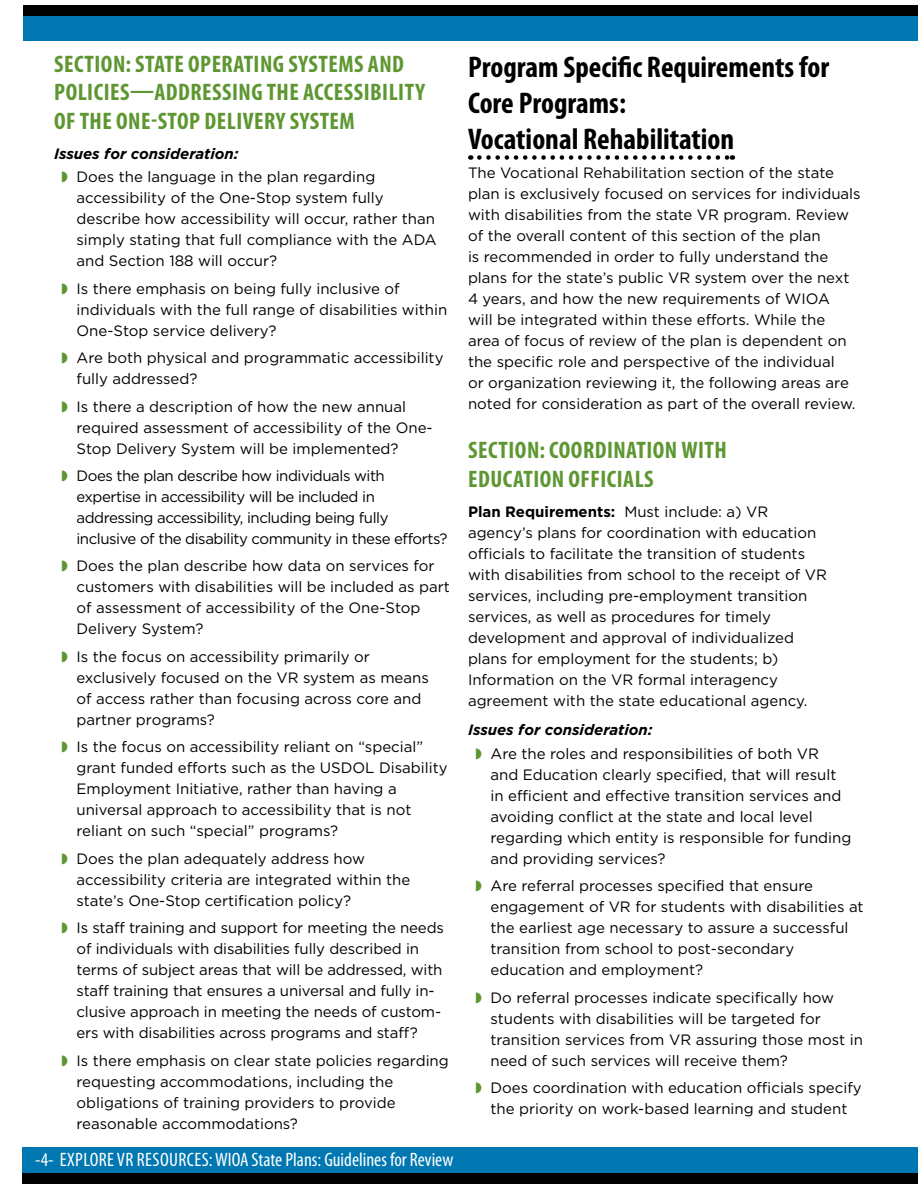
<style>
.page{position:relative;width:918px;height:1188px;background:#fff}
.page>*{position:absolute;margin:0;border:0;box-sizing:border-box;transform-origin:0 0}
.t1{font:700 condensed 30px/36px "Myriad Pro";color:#000}
.t2{font:700 condensed 24px/28.5px "Myriad Pro";letter-spacing:.02em;color:#5e9732}
.t3{font:condensed 19.5px "Myriad Pro";color:#fff}
.t4{font:15px/21px "Gotham HTF";color:#000}
.t5{font:15px/21px "Gotham HTF";letter-spacing:-.03em;color:#000}
.s1{font-weight:700;font-style:italic}
.s2{color:#5e9732}
.s3{font-weight:700}
</style>
<div class="page">
<div style="left:23px;top:1147px;width:895px;height:28px;background:#0077b0"></div>
<div style="left:23px;top:1173px;width:895px;height:11px;background:#000"></div>
<div style="left:24px;top:14px;width:894px;height:27px;background:#0077b0"></div>
<div style="left:24px;top:5px;width:894px;height:11px;background:#000"></div>
<svg style="left:479px;top:155px;width:254px;height:5px"></svg>
<h2 class="t2" style="left:54px;top:50px;width:372px">SECTION: STATE OPERATING SYSTEMS AND<br>POLICIES—ADDRESSING THE ACCESSIBILITY<br>OF THE ONE-STOP DELIVERY SYSTEM</h2>
<p class="t4" style="left:62px;top:142px;width:315px;line-height:23.1px;text-indent:-8px"><span class="s1">Issues for consideration:<br></span><span class="s2">◗</span> Does the language in the plan regarding</p>
<p class="t4" style="left:76px;top:187px;width:362px">accessibility of the One-Stop system fully describe how accessibility will occur, rather than simply stating that full compliance with the ADA and Section 188 will occur?</p>
<p class="t4" style="left:76px;top:278px;width:372px;text-indent:-15px"><span class="s2">◗</span> Is there emphasis on being fully inclusive of individuals with the full range of disabilities within<br>One-Stop service delivery?</p>
<p class="t4" style="left:76px;top:347px;width:369px;text-indent:-15px"><span class="s2">◗</span> Are both physical and programmatic accessibility fully addressed?</p>
<p class="t4" style="left:76px;top:395px;width:358px;text-indent:-15px"><span class="s2">◗</span> Is there a description of how the new annual required assessment of accessibility of the One-<br>Stop Delivery System will be implemented?</p>
<p class="t5" style="left:76px;top:465px;width:373px;text-indent:-15px"><span class="s2">◗</span> Does the plan describe how individuals with expertise in accessibility will be included in addressing accessibility, including being fully inclusive of the disability community in these efforts?</p>
<p class="t4" style="left:76px;top:555px;width:375px;text-indent:-15px"><span class="s2">◗</span> Does the plan describe how data on services for customers with disabilities will be included as part of assessment of accessibility of the One-Stop Delivery System?</p>
<p class="t4" style="left:76px;top:646px;width:354px;text-indent:-15px"><span class="s2">◗</span> Is the focus on accessibility primarily or exclusively focused on the VR system as means of access rather than focusing across core and partner programs?</p>
<p class="t4" style="left:76px;top:736px;width:373px;text-indent:-15px"><span class="s2">◗</span> Is the focus on accessibility reliant on “special” grant funded efforts such as the USDOL Disability Employment Initiative, rather than having a universal approach to accessibility that is not reliant on such “special” programs?</p>
<p class="t4" style="left:76px;top:848px;width:335px;text-indent:-15px"><span class="s2">◗</span> Does the plan adequately address how accessibility criteria are integrated within the state’s One-Stop certification policy?</p>
<p class="t4" style="left:76px;top:917px;width:369px;text-indent:-15px"><span class="s2">◗</span> Is staff training and support for meeting the needs of individuals with disabilities fully described in terms of subject areas that will be addressed, with staff training that ensures a universal and fully in&shy;clusive approach in meeting the needs of custom&shy;ers with disabilities across programs and staff?</p>
<p class="t4" style="left:76px;top:1050px;width:374px;text-indent:-15px"><span class="s2">◗</span> Is there emphasis on clear state policies regarding requesting accommodations, including the obligations of training providers to provide reasonable accommodations?</p>
<h3 class="t3" style="left:35px;top:1149px;width:420px">-4- EXPLORE VR RESOURCES: WIOA State Plans: Guidelines for Review</h3>
<h1 class="t1" style="left:468px;top:49px;width:363px">Program Specific Requirements for<br>Core Programs:<br>Vocational Rehabilitation</h1>
<p class="t4" style="left:468px;top:162px;width:394px">The Vocational Rehabilitation section of the state plan is exclusively focused on services for individuals with disabilities from the state VR program. Review of the overall content of this section of the plan<br>is recommended in order to fully understand the plans for the state’s public VR system over the next 4 years, and how the new requirements of WIOA<br>will be integrated within these efforts. While the area of focus of review of the plan is dependent on the specific role and perspective of the individual<br>or organization reviewing it, the following areas are noted for consideration as part of the overall review.</p>
<h2 class="t2" style="left:468px;top:436px;width:260px">SECTION: COORDINATION WITH<br>EDUCATION OFFICIALS</h2>
<p class="t4" style="left:468px;top:501px;width:360px"><span class="s3">Plan Requirements:</span> Must include: a) VR agency’s plans for coordination with education officials to facilitate the transition of students with disabilities from school to the receipt of VR services, including pre-employment transition services, as well as procedures for timely development and approval of individualized plans for employment for the students; b)<br>Information on the VR formal interagency agreement with the state educational agency.</p>
<p class="t4" style="left:476px;top:718px;width:345px;line-height:23.1px;text-indent:-8px"><span class="s1">Issues for consideration:<br></span><span class="s2">◗</span> Are the roles and responsibilities of both VR</p>
<p class="t4" style="left:490px;top:764px;width:362px">and Education clearly specified, that will result in efficient and effective transition services and avoiding conflict at the state and local level regarding which entity is responsible for funding and providing services?</p>
<p class="t4" style="left:490px;top:875px;width:375px;text-indent:-15px"><span class="s2">◗</span> Are referral processes specified that ensure engagement of VR for students with disabilities at the earliest age necessary to assure a successful transition from school to post-secondary education and employment?</p>
<p class="t4" style="left:490px;top:987px;width:374px;text-indent:-15px"><span class="s2">◗</span> Do referral processes indicate specifically how students with disabilities will be targeted for transition services from VR assuring those most in need of such services will receive them?</p>
<p class="t4" style="left:476px;top:1077px;width:388px;text-align:center"><span class="s2">◗</span> Does coordination with education officials specify the priority on work-based learning and student</p>
</div>
